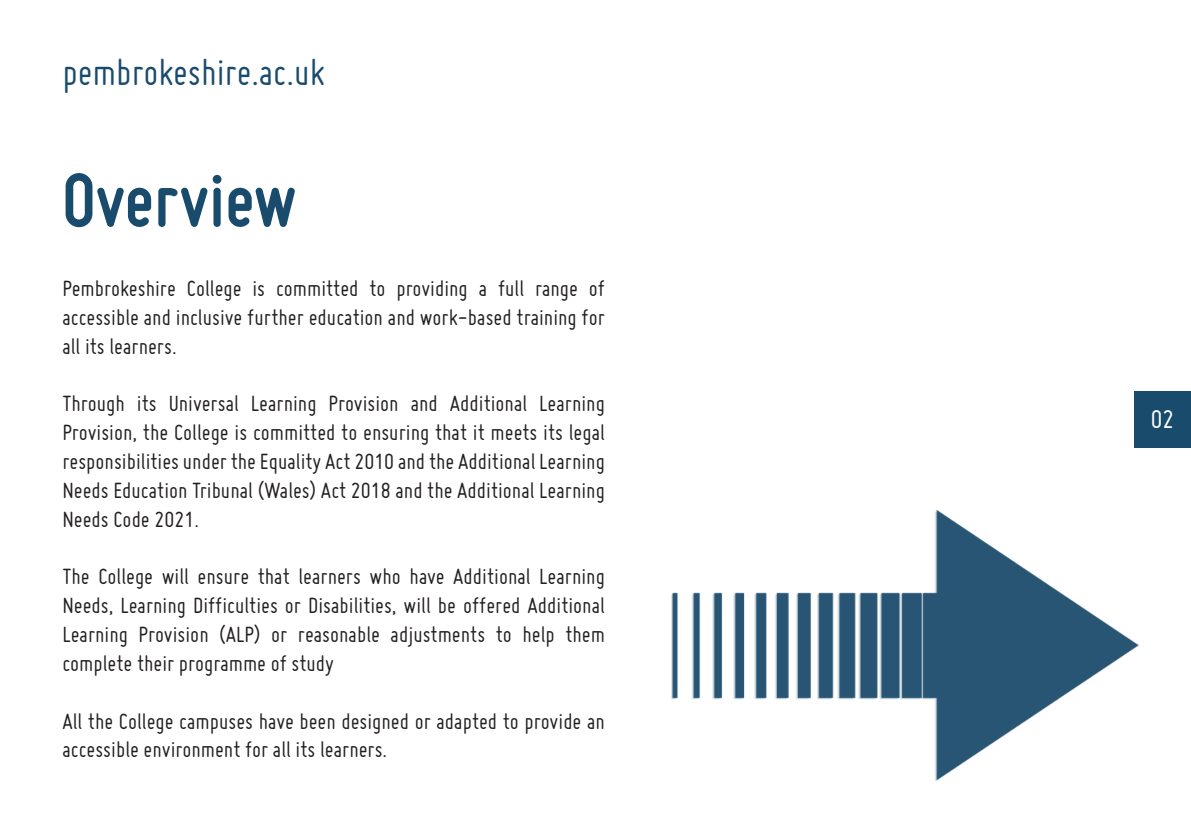
<style>
.page{position:relative;width:1191px;height:840px;background:#fff}
.page>*{position:absolute;margin:0;border:0;box-sizing:border-box;transform-origin:0 0}
.t1{font:700 80px "Miso";color:#194c6c}
.t2{font:40px "Miso";color:#194c6c}
.t3{font:28px "Miso";color:#fff}
.t4{font:24px/28.8px "Miso";color:#231f20;text-align:justify}
</style>
<div class="page">
<img style="left:671px;top:510px;width:467px;height:270px">
<div style="left:1134px;top:391px;width:57px;height:57px;background:#194c6c"></div>
<p class="t2" style="left:62px;top:50px;width:264px">pembrokeshire.ac.uk</p>
<p class="t1" style="left:62px;top:154px;width:236px">Overview</p>
<p class="t4" style="left:62px;top:273px;width:544px">Pembrokeshire College is committed to providing a full range of accessible and inclusive further education and work-based training for all its learners.</p>
<p class="t4" style="left:62px;top:389px;width:544px">Through its Universal Learning Provision and Additional Learning Provision, the College is committed to ensuring that it meets its legal responsibilities under the Equality Act 2010 and the Additional Learning Needs Education Tribunal (Wales) Act 2018 and the Additional Learning Needs Code 2021.</p>
<p class="t4" style="left:62px;top:561px;width:544px">The College will ensure that learners who have Additional Learning Needs, Learning Difficulties or Disabilities, will be offered Additional Learning Provision (ALP) or reasonable adjustments to help them complete their programme of study</p>
<p class="t4" style="left:62px;top:705px;width:544px">All the College campuses have been designed or adapted to provide an accessible environment for all its learners.</p>
<p class="t3" style="left:1151px;top:403px;width:25px">02</p>
</div>
